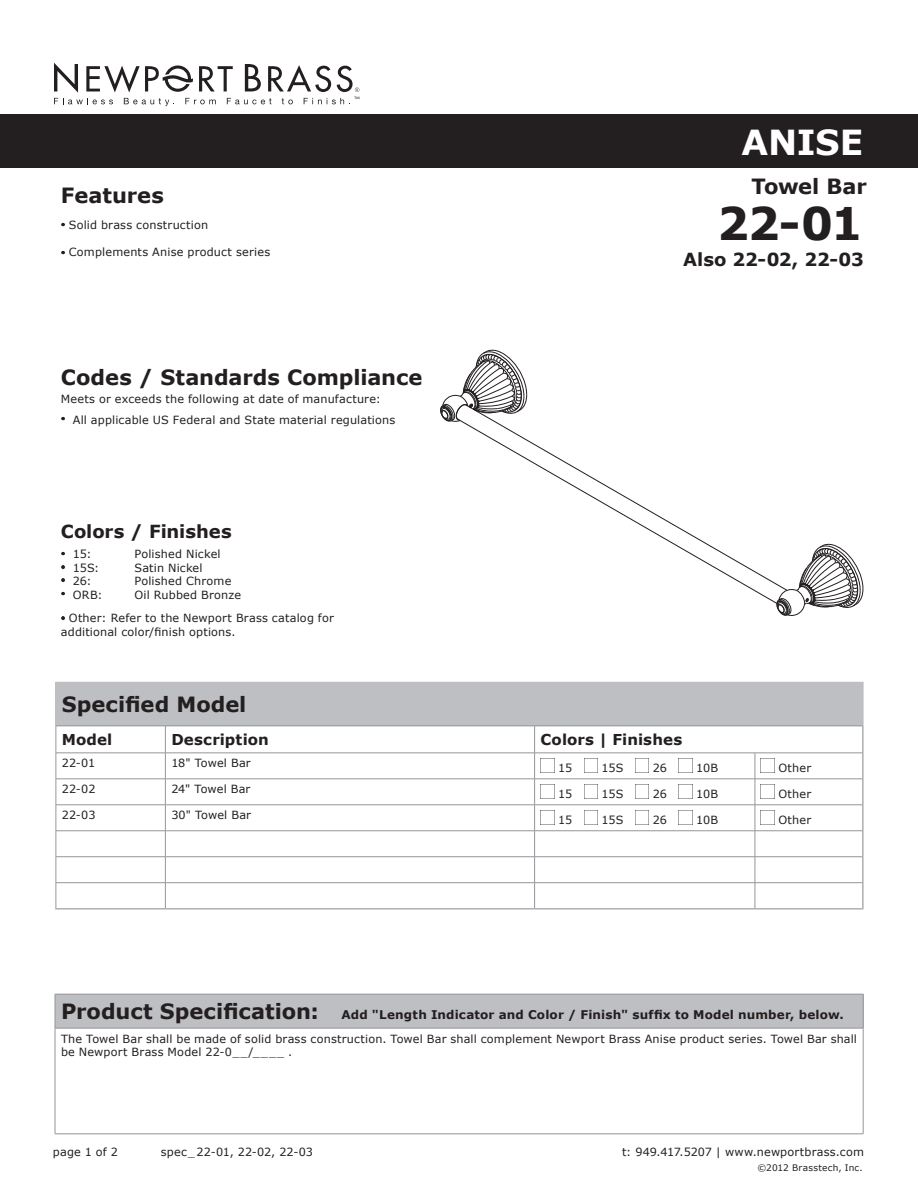
<style>
.page{position:relative;width:918px;height:1188px;background:#fff}
.page>*{position:absolute;margin:0;border:0;box-sizing:border-box;transform-origin:0 0}
.t1{font:700 45px "Verdana";color:#231f20}
.t2{font:700 34.5px "Verdana";letter-spacing:-.01em;color:#fff}
.t3{font:700 21px "Verdana";color:#231f20}
.t4{font:700 18px "Verdana";letter-spacing:-.005em;color:#231f20}
.t5{font:700 15px "Verdana";letter-spacing:.005em;color:#231f20}
.t6{font:700 12px "Verdana";letter-spacing:.015em;color:#231f20}
.t7{font:11.25px/13.5px "Verdana";letter-spacing:.015em;color:#231f20}
.t8{font:9px "Verdana";letter-spacing:.025em;color:#231f20}
</style>
<div class="page">
<div style="left:0;top:114px;width:918px;height:54px;background:#231f20"></div>
<div style="left:56px;top:682px;width:807px;height:44px;background:#bebfc2"></div>
<hr style="left:56px;top:726px;width:109px;height:1px;background:#939598">
<hr style="left:165px;top:726px;width:370px;height:1px;background:#939598">
<hr style="left:535px;top:726px;width:220px;height:1px;background:#939598">
<hr style="left:755px;top:726px;width:108px;height:1px;background:#939598">
<hr style="left:56px;top:753px;width:109px;height:1px;background:#939598">
<hr style="left:165px;top:753px;width:370px;height:1px;background:#939598">
<hr style="left:535px;top:753px;width:220px;height:1px;background:#939598">
<hr style="left:755px;top:753px;width:108px;height:1px;background:#939598">
<hr style="left:56px;top:779px;width:109px;height:1px;background:#939598">
<hr style="left:165px;top:779px;width:370px;height:1px;background:#939598">
<hr style="left:535px;top:779px;width:220px;height:1px;background:#939598">
<hr style="left:755px;top:779px;width:108px;height:1px;background:#939598">
<hr style="left:56px;top:805px;width:109px;height:1px;background:#939598">
<hr style="left:165px;top:805px;width:370px;height:1px;background:#939598">
<hr style="left:535px;top:805px;width:220px;height:1px;background:#939598">
<hr style="left:755px;top:805px;width:108px;height:1px;background:#939598">
<hr style="left:56px;top:831px;width:109px;height:1px;background:#939598">
<hr style="left:165px;top:831px;width:370px;height:1px;background:#939598">
<hr style="left:535px;top:831px;width:220px;height:1px;background:#939598">
<hr style="left:755px;top:831px;width:108px;height:1px;background:#939598">
<hr style="left:56px;top:856px;width:109px;height:1px;background:#939598">
<hr style="left:165px;top:856px;width:370px;height:1px;background:#939598">
<hr style="left:535px;top:856px;width:220px;height:1px;background:#939598">
<hr style="left:755px;top:856px;width:108px;height:1px;background:#939598">
<hr style="left:56px;top:882px;width:109px;height:1px;background:#939598">
<hr style="left:165px;top:882px;width:370px;height:1px;background:#939598">
<svg style="left:165px;top:726px;width:1px;height:181px"></svg>
<hr style="left:535px;top:882px;width:220px;height:1px;background:#939598">
<svg style="left:534px;top:727px;width:1px;height:180px"></svg>
<hr style="left:755px;top:882px;width:108px;height:1px;background:#939598">
<img style="left:584px;top:759px;width:14px;height:13px">
<img style="left:635px;top:759px;width:14px;height:13px">
<img style="left:584px;top:785px;width:14px;height:13px">
<img style="left:635px;top:785px;width:14px;height:13px">
<img style="left:584px;top:811px;width:14px;height:13px">
<img style="left:635px;top:811px;width:14px;height:13px">
<svg style="left:755px;top:753px;width:19px;height:154px"></svg>
<div style="left:55px;top:682px;width:808px;height:227px;border:1px solid #bebfc2"></div>
<div style="left:55px;top:994px;width:808px;height:34px;background:#bebfc2"></div>
<hr style="left:55px;top:994px;width:808px;height:1px;background:#939598">
<hr style="left:55px;top:994px;width:1px;height:34px;background:#939598">
<hr style="left:863px;top:994px;width:1px;height:34px;background:#939598">
<hr style="left:55px;top:1028px;width:808px;height:1px;background:#939598">
<hr style="left:55px;top:1028px;width:1px;height:106px;background:#939598">
<hr style="left:863px;top:1028px;width:1px;height:106px;background:#939598">
<hr style="left:55px;top:1134px;width:808px;height:1px;background:#939598">
<svg style="left:61px;top:551px;width:4px;height:5px"></svg>
<svg style="left:61px;top:565px;width:4px;height:5px"></svg>
<svg style="left:61px;top:578px;width:4px;height:5px"></svg>
<svg style="left:61px;top:591px;width:4px;height:5px"></svg>
<svg style="left:61px;top:616px;width:4px;height:5px"></svg>
<svg style="left:61px;top:222px;width:4px;height:5px"></svg>
<svg style="left:61px;top:250px;width:4px;height:5px"></svg>
<svg style="left:61px;top:416px;width:4px;height:5px"></svg>
<svg style="left:54px;top:63px;width:305px;height:43px"></svg>
<svg style="left:465px;top:423px;width:311px;height:168px"></svg>
<svg style="left:440px;top:349px;width:87px;height:74px"></svg>
<svg style="left:776px;top:543px;width:87px;height:73px"></svg>
<h3 class="t3" style="left:61px;top:182px;width:105px">Features</h3>
<p class="t7" style="left:69px;top:218px;width:141px">Solid brass construction</p>
<p class="t7" style="left:69px;top:245px;width:203px">Complements Anise product series</p>
<h3 class="t3" style="left:61px;top:364px;width:363px">Codes / Standards Compliance</h3>
<p class="t7" style="left:73px;top:388px;width:324px;line-height:21px;text-indent:-12px">Meets or exceeds the following at date of manufacture:<br>All applicable US Federal and State material regulations</p>
<h3 class="t4" style="left:61px;top:520px;width:172px">Colors / Finishes</h3>
<p class="t7" style="left:73px;top:547px;width:31px">15:<br>15S:<br>26:<br>ORB:</p>
<p class="t7" style="left:135px;top:547px;width:108px">Polished Nickel<br>Satin Nickel<br>Polished Chrome<br>Oil Rubbed Bronze</p>
<p class="t7" style="left:61px;top:611px;width:275px;text-indent:8px">Other: Refer to the Newport Brass catalog for additional color/finish options.</p>
<h2 class="t2" style="left:741px;top:121px;width:123px">ANISE</h2>
<h3 class="t3" style="left:752px;top:173px;width:117px">Towel Bar</h3>
<h1 class="t1" style="left:717px;top:195px;width:147px">22-01</h1>
<h3 class="t4" style="left:683px;top:248px;width:182px">Also 22-02, 22-03</h3>
<h3 class="t3" style="left:62px;top:691px;width:186px">Specified Model</h3>
<h3 class="t5" style="left:62px;top:730px;width:52px">Model</h3>
<h3 class="t5" style="left:171px;top:730px;width:99px">Description</h3>
<h3 class="t5" style="left:541px;top:730px;width:143px">Colors | Finishes</h3>
<p class="t7" style="left:62px;top:756px;width:35px">22-01</p>
<p class="t7" style="left:171px;top:756px;width:81px">18" Towel Bar</p>
<p class="t7" style="left:558px;top:761px;width:16px">15</p>
<p class="t7" style="left:601px;top:761px;width:23px">15S</p>
<p class="t7" style="left:653px;top:761px;width:16px">26</p>
<p class="t7" style="left:696px;top:761px;width:23px">10B</p>
<p class="t7" style="left:778px;top:761px;width:34px">Other</p>
<p class="t7" style="left:62px;top:782px;width:35px">22-02</p>
<p class="t7" style="left:171px;top:782px;width:81px">24" Towel Bar</p>
<p class="t7" style="left:558px;top:787px;width:16px">15</p>
<p class="t7" style="left:601px;top:787px;width:23px">15S</p>
<p class="t7" style="left:653px;top:787px;width:16px">26</p>
<p class="t7" style="left:696px;top:787px;width:23px">10B</p>
<p class="t7" style="left:778px;top:787px;width:34px">Other</p>
<p class="t7" style="left:62px;top:808px;width:35px">22-03</p>
<p class="t7" style="left:171px;top:808px;width:81px">30" Towel Bar</p>
<p class="t7" style="left:558px;top:813px;width:16px">15</p>
<p class="t7" style="left:601px;top:813px;width:23px">15S</p>
<p class="t7" style="left:653px;top:813px;width:16px">26</p>
<p class="t7" style="left:696px;top:813px;width:23px">10B</p>
<p class="t7" style="left:778px;top:813px;width:34px">Other</p>
<h3 class="t3" style="left:61px;top:998px;width:259px">Product Specification:</h3>
<p class="t7" style="left:61px;top:1032px;width:798px">The Towel Bar shall be made of solid brass construction. Towel Bar shall complement Newport Brass Anise product series. Towel Bar shall be Newport Brass Model 22-0__/____ .</p>
<p class="t6" style="left:342px;top:1007px;width:504px">Add "Length Indicator and Color / Finish" suffix to Model number, below.</p>
<p class="t7" style="left:53px;top:1144px;width:67px">page 1 of 2</p>
<p class="t7" style="left:161px;top:1144px;width:154px">spec_22-01, 22-02, 22-03</p>
<p class="t7" style="left:622px;top:1144px;width:243px">t: 949.417.5207 | www.newportbrass.com</p>
<p class="t8" style="left:757px;top:1162px;width:107px">©2012 Brasstech, Inc.</p>
</div>
